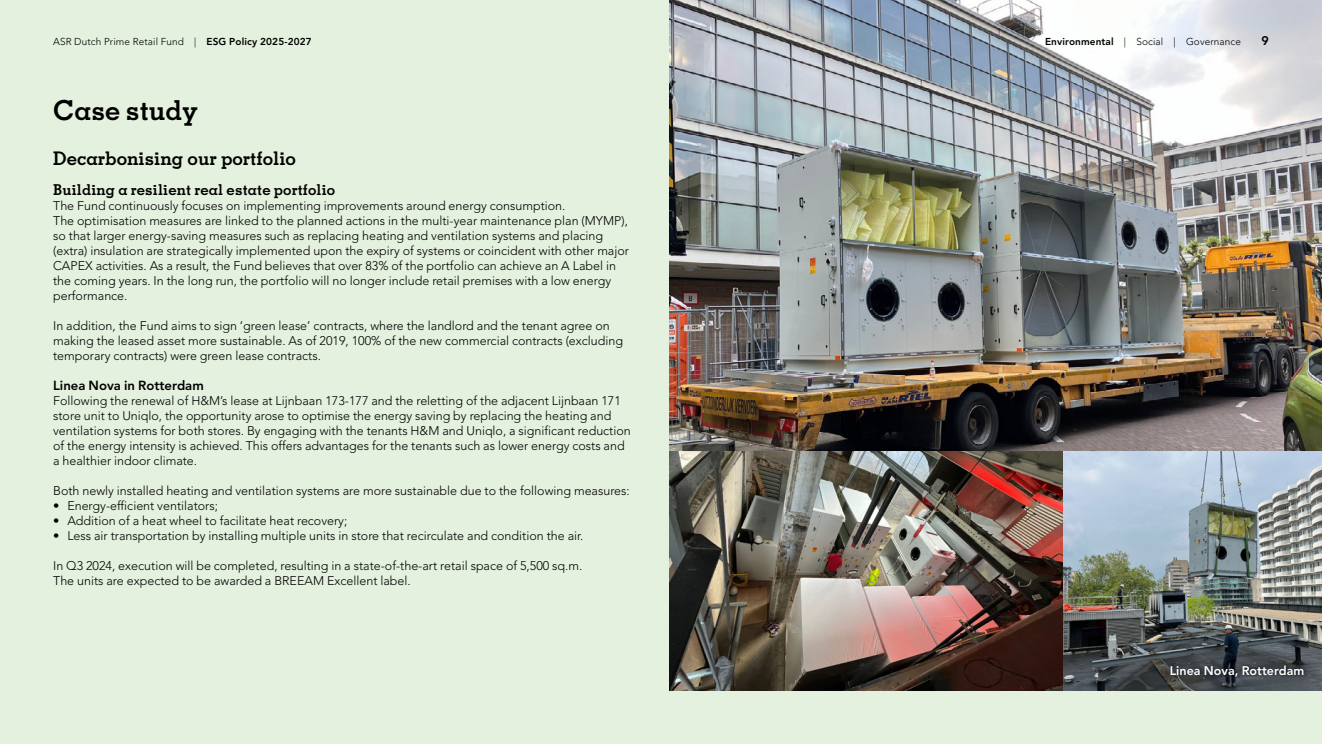
<style>
.page{position:relative;width:1322px;height:744px;background:#e4f1de}
.page>*{position:absolute;margin:0;border:0;box-sizing:border-box;transform-origin:0 0}
.t1{font:700 27.5px "Memphis LT Std";color:#000}
.t2{font:700 18.75px "Memphis LT Std";color:#000}
.t3{font:700 15px "Memphis LT Std";letter-spacing:.01em;color:#000}
.t4{font:800 13.12px "Avenir LT Std";color:#000}
.t5{font:300 12.5px/15px "Avenir LT Std";color:#000}
.t6{font:800 12.5px "Avenir LT Std";color:#fff}
.t7{font:800 12.5px "Avenir LT Std";color:#000}
.t8{font:300 10px "Avenir LT Std";letter-spacing:.01em;color:#000}
.s1{font-weight:800}
</style>
<div class="page">
<img style="left:670px;top:450px;width:652px;height:240px">
<img style="left:670px;top:0;width:652px;height:450px">
<div style="left:1167px;top:662px;width:139px;height:18px;background:#000;opacity:.75"></div>
<p class="t8" style="left:53px;top:36px;width:260px">ASR Dutch Prime Retail Fund | <span class="s1">ESG Policy 2025-2027</span></p>
<p class="t8" style="left:1045px;top:36px;width:197px"><span class="s1">Environmental</span> | Social | Governance</p>
<p class="t7" style="left:1261px;top:33px;width:9px">9</p>
<h1 class="t1" style="left:53px;top:93px;width:146px">Case study</h1>
<h2 class="t2" style="left:53px;top:147px;width:244px">Decarbonising our portfolio</h2>
<p class="t3" style="left:53px;top:180px;width:283px">Building a resilient real estate portfolio</p>
<p class="t5" style="left:53px;top:198px;width:577px">The Fund continuously focuses on implementing improvements around energy consumption.<br>The optimisation measures are linked to the planned actions in the multi-year maintenance plan (MYMP), so that larger energy-saving measures such as replacing heating and ventilation systems and placing (extra) insulation are strategically implemented upon the expiry of systems or coincident with other major CAPEX activities. As a result, the Fund believes that over 83% of the portfolio can achieve an A Label in the coming years. In the long run, the portfolio will no longer include retail premises with a low energy performance.</p>
<p class="t5" style="left:53px;top:318px;width:571px">In addition, the Fund aims to sign ‘green lease’ contracts, where the landlord and the tenant agree on making the leased asset more sustainable. As of 2019, 100% of the new commercial contracts (excluding temporary contracts) were green lease contracts.</p>
<p class="t4" style="left:53px;top:378px;width:152px">Linea Nova in Rotterdam</p>
<p class="t5" style="left:53px;top:393px;width:579px">Following the renewal of H&amp;M’s lease at Lijnbaan 173-177 and the reletting of the adjacent Lijnbaan 171 store unit to Uniqlo, the opportunity arose to optimise the energy saving by replacing the heating and ventilation systems for both stores. By engaging with the tenants H&amp;M and Uniqlo, a significant reduction of the energy intensity is achieved. This offers advantages for the tenants such as lower energy costs and a healthier indoor climate.</p>
<p class="t5" style="left:53px;top:483px;width:578px">Both newly installed heating and ventilation systems are more sustainable due to the following measures:</p>
<p class="t5" style="left:53px;top:498px;width:166px">• Energy-efficient ventilators;</p>
<p class="t5" style="left:53px;top:513px;width:296px">• Addition of a heat wheel to facilitate heat recovery;</p>
<p class="t5" style="left:53px;top:528px;width:532px">• Less air transportation by installing multiple units in store that recirculate and condition the air.</p>
<p class="t5" style="left:53px;top:558px;width:531px">In Q3 2024, execution will be completed, resulting in a state-of-the-art retail space of 5,500 sq.m.<br>The units are expected to be awarded a BREEAM Excellent label.</p>
<p class="t6" style="left:1170px;top:663px;width:136px">Linea Nova, Rotterdam</p>
</div>
